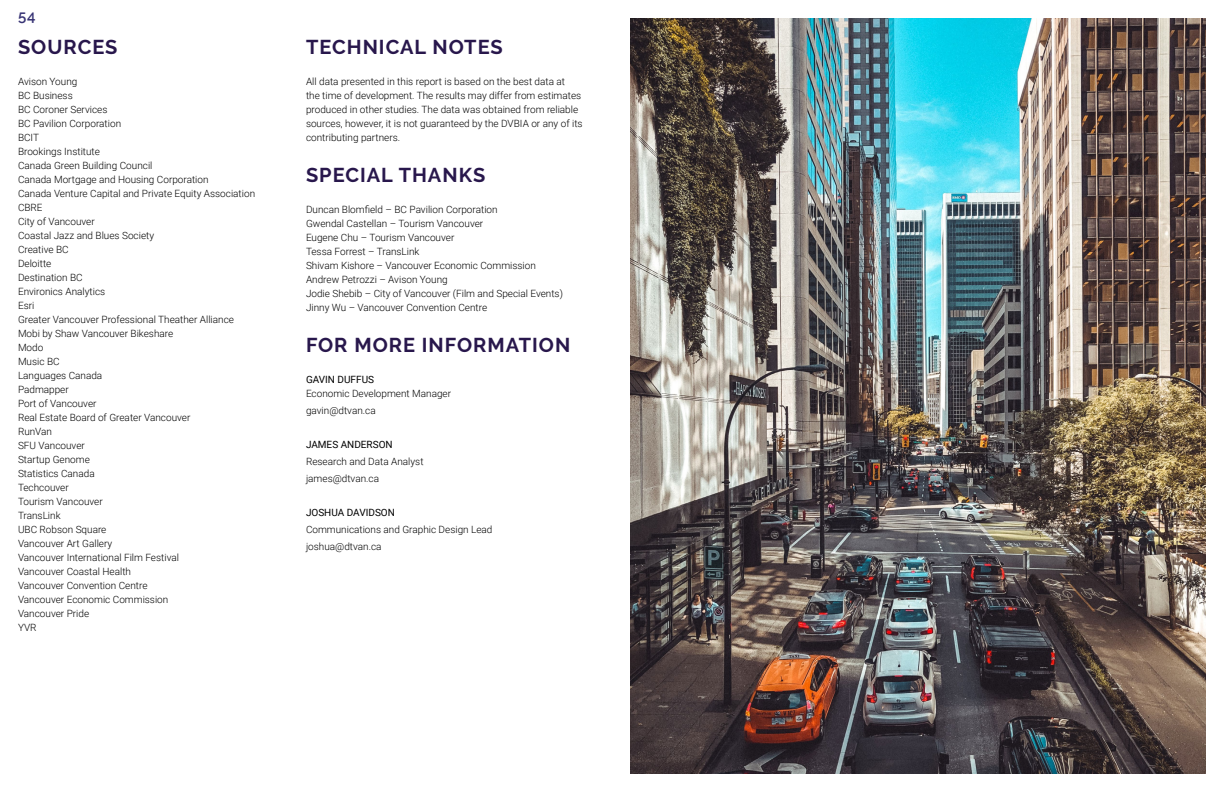
<style>
.page{position:relative;width:1224px;height:792px;background:#fff}
.page>*{position:absolute;margin:0;border:0;box-sizing:border-box;transform-origin:0 0}
.t1{font:700 20px "Raleway";letter-spacing:.05em;color:#28174c}
.t2{font:600 15px "Raleway";color:#383475}
.t3{font:300 10px/14px "Roboto";color:#000}
.t4{font:10px "Roboto";color:#000}
</style>
<div class="page">
<img style="left:630px;top:18px;width:576px;height:756px">
<h2 class="t2" style="left:18px;top:7px;width:19px">54</h2>
<h1 class="t1" style="left:18px;top:36px;width:101px">SOURCES</h1>
<p class="t3" style="left:18px;top:74px;width:239px">Avison Young<br>BC Business<br>BC Coroner Services<br>BC Pavilion Corporation<br>BCIT<br>Brookings Institute<br>Canada Green Building Council<br>Canada Mortgage and Housing Corporation<br>Canada Venture Capital and Private Equity Association<br>CBRE<br>City of Vancouver<br>Coastal Jazz and Blues Society<br>Creative BC<br>Deloitte<br>Destination BC<br>Environics Analytics<br>Esri<br>Greater Vancouver Professional Theather Alliance<br>Mobi by Shaw Vancouver Bikeshare<br>Modo<br>Music BC<br>Languages Canada<br>Padmapper<br>Port of Vancouver<br>Real Estate Board of Greater Vancouver<br>RunVan<br>SFU Vancouver<br>Startup Genome<br>Statistics Canada<br>Techcouver<br>Tourism Vancouver<br>TransLink<br>UBC Robson Square<br>Vancouver Art Gallery<br>Vancouver International Film Festival<br>Vancouver Coastal Health<br>Vancouver Convention Centre<br>Vancouver Economic Commission<br>Vancouver Pride<br>YVR</p>
<h1 class="t1" style="left:306px;top:36px;width:198px">TECHNICAL NOTES</h1>
<p class="t3" style="left:306px;top:74px;width:278px">All data presented in this report is based on the best data at<br>the time of development. The results may differ from estimates produced in other studies. The data was obtained from reliable sources, however, it is not guaranteed by the DVBIA or any of its contributing partners.</p>
<h1 class="t1" style="left:306px;top:164px;width:181px">SPECIAL THANKS</h1>
<p class="t3" style="left:306px;top:202px;width:258px">Duncan Blomfield – BC Pavilion Corporation<br>Gwendal Castellan – Tourism Vancouver<br>Eugene Chu – Tourism Vancouver<br>Tessa Forrest – TransLink<br>Shivam Kishore – Vancouver Economic Commission Andrew Petrozzi – Avison Young<br>Jodie Shebib – City of Vancouver (Film and Special Events)<br>Jinny Wu – Vancouver Convention Centre</p>
<h1 class="t1" style="left:306px;top:334px;width:266px">FOR MORE INFORMATION</h1>
<p class="t4" style="left:306px;top:373px;width:70px">GAVIN DUFFUS</p>
<p class="t3" style="left:306px;top:385px;width:147px;line-height:17px">Economic Development Manager gavin@dtvan.ca</p>
<p class="t4" style="left:306px;top:438px;width:88px">JAMES ANDERSON</p>
<p class="t3" style="left:306px;top:453px;width:119px;line-height:17px">Research and Data Analyst james@dtvan.ca</p>
<p class="t4" style="left:306px;top:506px;width:90px">JOSHUA DAVIDSON</p>
<p class="t3" style="left:306px;top:521px;width:188px;line-height:17px">Communications and Graphic Design Lead joshua@dtvan.ca</p>
</div>
